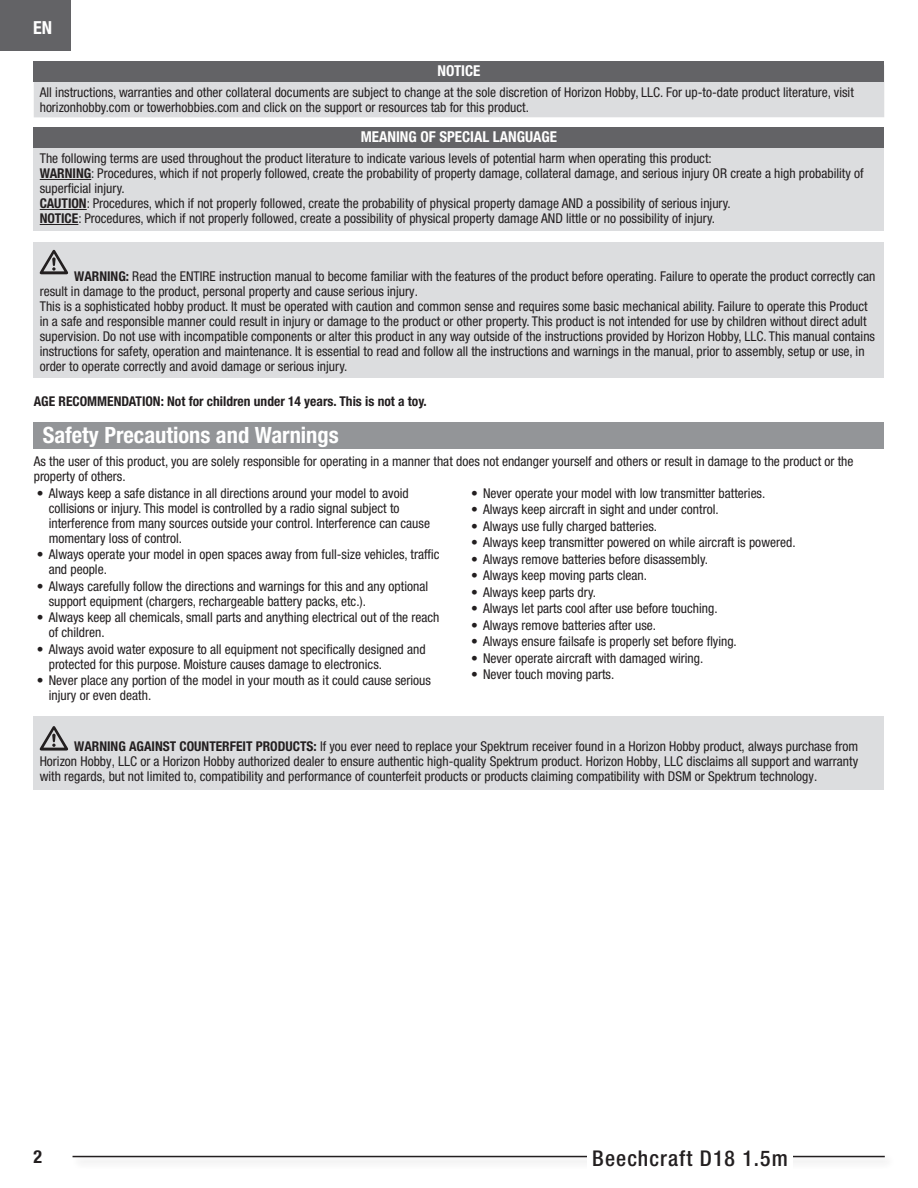
<style>
.page{position:relative;width:918px;height:1188px;background:#fff}
.page>*{position:absolute;margin:0;border:0;box-sizing:border-box;transform-origin:0 0}
.EFL_Main_Header{font:700 condensed 22.5px "Helvetica Neue LT Std";color:#fff}
.t1{font:500 condensed 21.75px "Helvetica Neue LT Std";letter-spacing:.05em;color:#231f20}
.t2{font:700 condensed 18px "Helvetica Neue LT Std";color:#fff}
.t3{font:700 condensed 18px "Helvetica Neue LT Std";color:#231f20}
.EFL_upfront_legal_he{font:700 condensed 15px "Helvetica Neue LT Std";color:#fff}
.EFL_Warning_page_bod{font:condensed 13.5px/15px "Helvetica Neue LT Std";color:#231f20}
.EFL_Cautions_and_War{font:condensed 13.5px/15px "Helvetica Neue LT Std";color:#231f20}
.EFL_Bullet_List{font:condensed 13.5px/15px "Helvetica Neue LT Std";color:#231f20}
.EFL_BOLD_Body_Text{font:700 condensed 13.5px "Helvetica Neue LT Std";color:#231f20}
.s1{font-weight:700}
</style>
<div class="page">
<div style="left:0;top:0;width:71px;height:51px;background:#636366"></div>
<div style="left:70px;top:1153px;width:827px;height:17px;background:#231f20;opacity:.28"></div>
<hr style="left:73px;top:1156px;width:812px;height:1px;background:#231f20">
<div style="left:588px;top:1147px;width:205px;height:22px;background:#fff"></div>
<div style="left:34px;top:422px;width:850px;height:27px;background:#939598"></div>
<div style="left:34px;top:65px;width:850px;height:52px;background:#dcdddf"></div>
<div style="left:34px;top:61px;width:850px;height:21px;background:#636366"></div>
<div style="left:34px;top:131px;width:850px;height:100px;background:#dcdddf"></div>
<div style="left:34px;top:127px;width:850px;height:21px;background:#636366"></div>
<hr style="left:40px;top:179px;width:51px;height:1px;background:#231f20">
<hr style="left:40px;top:209px;width:47px;height:1px;background:#231f20">
<hr style="left:40px;top:224px;width:38px;height:1px;background:#231f20">
<div style="left:34px;top:243px;width:850px;height:135px;background:#dcdddf"></div>
<svg style="left:40px;top:250px;width:28px;height:24px"></svg>
<div style="left:34px;top:717px;width:850px;height:73px;background:#dcdddf"></div>
<svg style="left:40px;top:726px;width:28px;height:25px"></svg>
<h3 class="t2" style="left:33px;top:17px;width:20px">EN</h3>
<p class="EFL_upfront_legal_he" style="left:438px;top:62px;width:44px">NOTICE</p>
<p class="EFL_Warning_page_bod" style="left:40px;top:85px;width:816px">All instructions, warranties and other collateral documents are subject to change at the sole discretion of Horizon Hobby, LLC. For up-to-date product literature, visit horizonhobby.com or towerhobbies.com and click on the support or resources tab for this product.</p>
<p class="EFL_upfront_legal_he" style="left:361px;top:128px;width:198px">MEANING OF SPECIAL LANGUAGE</p>
<p class="EFL_Warning_page_bod" style="left:40px;top:151px;width:674px">The following terms are used throughout the product literature to indicate various levels of potential harm when operating this product:</p>
<p class="EFL_Warning_page_bod" style="left:40px;top:166px;width:825px"><span class="s1">WARNING</span>: Procedures, which if not properly followed, create the probability of property damage, collateral damage, and serious injury OR create a high probability of superficial injury.</p>
<p class="EFL_Warning_page_bod" style="left:40px;top:196px;width:693px"><span class="s1">CAUTION</span>: Procedures, which if not properly followed, create the probability of physical property damage AND a possibility of serious injury.</p>
<p class="EFL_Warning_page_bod" style="left:40px;top:211px;width:677px"><span class="s1">NOTICE</span>: Procedures, which if not properly followed, create a possibility of physical property damage AND little or no possibility of injury.</p>
<p class="EFL_Cautions_and_War" style="left:40px;top:268px;width:837px;text-indent:34px"><span class="s1">WARNING:</span> Read the ENTIRE instruction manual to become familiar with the features of the product before operating. Failure to operate the product correctly can result in damage to the product, personal property and cause serious injury.</p>
<p class="EFL_Warning_page_bod" style="left:40px;top:298px;width:837px">This is a sophisticated hobby product. It must be operated with caution and common sense and requires some basic mechanical ability. Failure to operate this Product in a safe and responsible manner could result in injury or damage to the product or other property. This product is not intended for use by children without direct adult supervision. Do not use with incompatible components or alter this product in any way outside of the instructions provided by Horizon Hobby, LLC. This manual contains instructions for safety, operation and maintenance. It is essential to read and follow all the instructions and warnings in the manual, prior to assembly, setup or use, in order to operate correctly and avoid damage or serious injury.</p>
<p class="EFL_BOLD_Body_Text" style="left:34px;top:393px;width:395px">AGE RECOMMENDATION: Not for children under 14 years. This is not a toy.</p>
<p class="EFL_Main_Header" style="left:43px;top:421px;width:298px">Safety Precautions and Warnings</p>
<p class="EFL_Bullet_List" style="left:34px;top:454px;width:821px">As the user of this product, you are solely responsible for operating in a manner that does not endanger yourself and others or result in damage to the product or the property of others.</p>
<p class="EFL_Warning_page_bod" style="left:49px;top:486px;width:383px;text-indent:-12px">• Always keep a safe distance in all directions around your model to avoid collisions or injury. This model is controlled by a radio signal subject to interference from many sources outside your control. Interference can cause momentary loss of control.</p>
<p class="EFL_Warning_page_bod" style="left:49px;top:547px;width:392px;text-indent:-12px">• Always operate your model in open spaces away from full-size vehicles, traffic and people.</p>
<p class="EFL_Warning_page_bod" style="left:49px;top:579px;width:381px;text-indent:-12px">• Always carefully follow the directions and warnings for this and any optional support equipment (chargers, rechargeable battery packs, etc.).</p>
<p class="EFL_Warning_page_bod" style="left:49px;top:610px;width:392px;text-indent:-12px">• Always keep all chemicals, small parts and anything electrical out of the reach of children.</p>
<p class="EFL_Warning_page_bod" style="left:49px;top:642px;width:378px;text-indent:-12px">• Always avoid water exposure to all equipment not specifically designed and protected for this purpose. Moisture causes damage to electronics.</p>
<p class="EFL_Warning_page_bod" style="left:49px;top:673px;width:384px;text-indent:-12px">• Never place any portion of the model in your mouth as it could cause serious injury or even death.</p>
<p class="EFL_Warning_page_bod" style="left:471px;top:486px;width:296px">• Never operate your model with low transmitter batteries.</p>
<p class="EFL_Warning_page_bod" style="left:471px;top:502px;width:249px">• Always keep aircraft in sight and under control.</p>
<p class="EFL_Warning_page_bod" style="left:471px;top:519px;width:188px">• Always use fully charged batteries.</p>
<p class="EFL_Warning_page_bod" style="left:471px;top:535px;width:326px">• Always keep transmitter powered on while aircraft is powered.</p>
<p class="EFL_Warning_page_bod" style="left:471px;top:552px;width:239px">• Always remove batteries before disassembly.</p>
<p class="EFL_Warning_page_bod" style="left:471px;top:568px;width:177px">• Always keep moving parts clean.</p>
<p class="EFL_Warning_page_bod" style="left:471px;top:585px;width:127px">• Always keep parts dry.</p>
<p class="EFL_Warning_page_bod" style="left:471px;top:601px;width:248px">• Always let parts cool after use before touching.</p>
<p class="EFL_Warning_page_bod" style="left:471px;top:618px;width:187px">• Always remove batteries after use.</p>
<p class="EFL_Warning_page_bod" style="left:471px;top:634px;width:267px">• Always ensure failsafe is properly set before flying.</p>
<p class="EFL_Warning_page_bod" style="left:471px;top:651px;width:234px">• Never operate aircraft with damaged wiring.</p>
<p class="EFL_Warning_page_bod" style="left:471px;top:667px;width:145px">• Never touch moving parts.</p>
<p class="EFL_Cautions_and_War" style="left:40px;top:738px;width:820px;text-align:justify;text-indent:34px"><span class="s1">WARNING AGAINST COUNTERFEIT PRODUCTS:</span> If you ever need to replace your Spektrum receiver found in a Horizon Hobby product, always purchase from Horizon Hobby, LLC or a Horizon Hobby authorized dealer to ensure authentic high-quality Spektrum product. Horizon Hobby, LLC disclaims all support and warranty with regards, but not limited to, compatibility and performance of counterfeit products or products claiming compatibility with DSM or Spektrum technology.</p>
<h3 class="t3" style="left:33px;top:1146px;width:10px">2</h3>
<h2 class="t1" style="left:592px;top:1145px;width:197px">Beechcraft D18 1.5m</h2>
</div>
